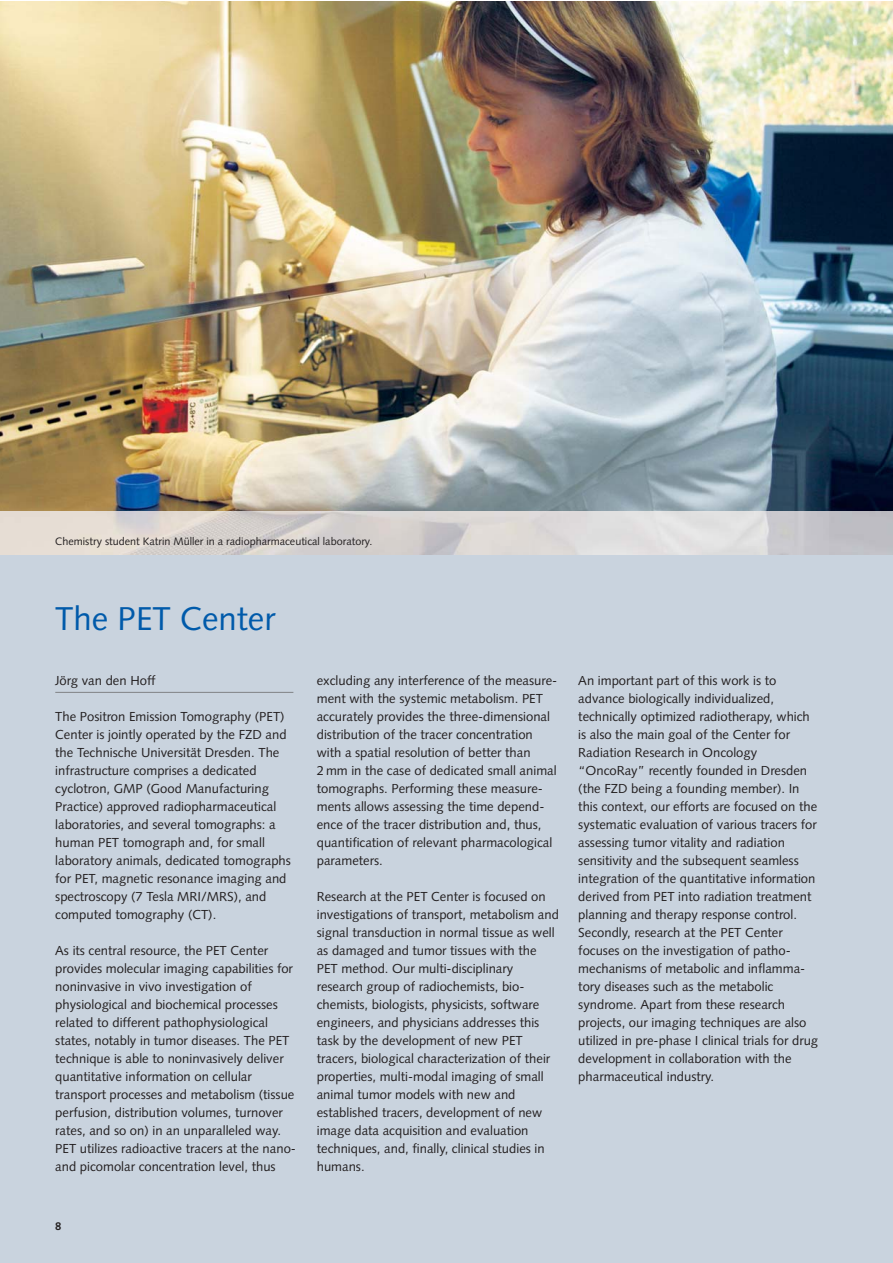
<style>
.page{position:relative;width:893px;height:1263px;background:#fff}
.page>*{position:absolute;margin:0;border:0;box-sizing:border-box;transform-origin:0 0}
.t1{font:33px "Syntax LT";color:#005aaa}
.t2{font:13.05px/18px "Syntax LT";color:#231f20}
.t3{font:700 11.25px "Syntax LT";color:#231f20}
.t4{font:10.8px "Syntax LT";color:#231f20}
</style>
<div class="page">
<div style="left:0;top:1px;width:892px;height:1262px;background:#c9d3de"></div>
<img style="left:0;top:1px;width:892px;height:511px">
<img style="left:0;top:512px;width:892px;height:42px">
<hr style="left:55px;top:692px;width:238px;height:1px;background:#808285">
<p class="t4" style="left:55px;top:537px;width:319px">Chemistry student Katrin Müller in a radiopharmaceutical laboratory.</p>
<h1 class="t1" style="left:55px;top:604px;width:222px">The PET Center</h1>
<p class="t2" style="left:55px;top:673px;width:102px">Jörg van den Hoff</p>
<p class="t2" style="left:55px;top:709px;width:237px">The Positron Emission Tomography (PET)<br>Center is jointly operated by the FZD and the Technische Universität Dresden. The infrastructure comprises a dedicated cyclotron, GMP (Good Manufacturing Practice) approved radiopharmaceutical laboratories, and several tomographs: a human PET tomograph and, for small laboratory animals, dedicated tomographs for PET, magnetic resonance imaging and spectroscopy (7 Tesla MRI/MRS), and computed tomography (CT).</p>
<p class="t2" style="left:55px;top:943px;width:242px">As its central resource, the PET Center provides molecular imaging capabilities for noninvasive in vivo investigation of physiological and biochemical processes related to different pathophysiological states, notably in tumor diseases. The PET technique is able to noninvasively deliver quantitative information on cellular transport processes and metabolism (tissue perfusion, distribution volumes, turnover rates, and so on) in an unparalleled way.<br>PET utilizes radioactive tracers at the nano&shy;and picomolar concentration level, thus</p>
<p class="t3" style="left:55px;top:1221px;width:8px">8</p>
<p class="t2" style="left:317px;top:673px;width:242px">excluding any interference of the measure&shy;ment with the systemic metabolism. PET accurately provides the three-dimensional distribution of the tracer concentration with a spatial resolution of better than<br>2 mm in the case of dedicated small animal tomographs. Performing these measure&shy;ments allows assessing the time depend&shy;ence of the tracer distribution and, thus, quantification of relevant pharmacological parameters.</p>
<p class="t2" style="left:317px;top:889px;width:244px">Research at the PET Center is focused on investigations of transport, metabolism and signal transduction in normal tissue as well as damaged and tumor tissues with the PET method. Our multi-disciplinary research group of radiochemists, bio&shy;chemists, biologists, physicists, software engineers, and physicians addresses this task by the development of new PET tracers, biological characterization of their properties, multi-modal imaging of small animal tumor models with new and established tracers, development of new image data acquisition and evaluation techniques, and, finally, clinical studies in humans.</p>
<p class="t2" style="left:578px;top:673px;width:241px">An important part of this work is to advance biologically individualized, technically optimized radiotherapy, which is also the main goal of the Center for Radiation Research in Oncology “OncoRay” recently founded in Dresden (the FZD being a founding member). In this context, our efforts are focused on the systematic evaluation of various tracers for assessing tumor vitality and radiation sensitivity and the subsequent seamless integration of the quantitative information derived from PET into radiation treatment planning and therapy response control.<br>Secondly, research at the PET Center focuses on the investigation of patho&shy;mechanisms of metabolic and inflamma&shy;tory diseases such as the metabolic syndrome. Apart from these research projects, our imaging techniques are also utilized in pre-phase I clinical trials for drug development in collaboration with the pharmaceutical industry.</p>
</div>
